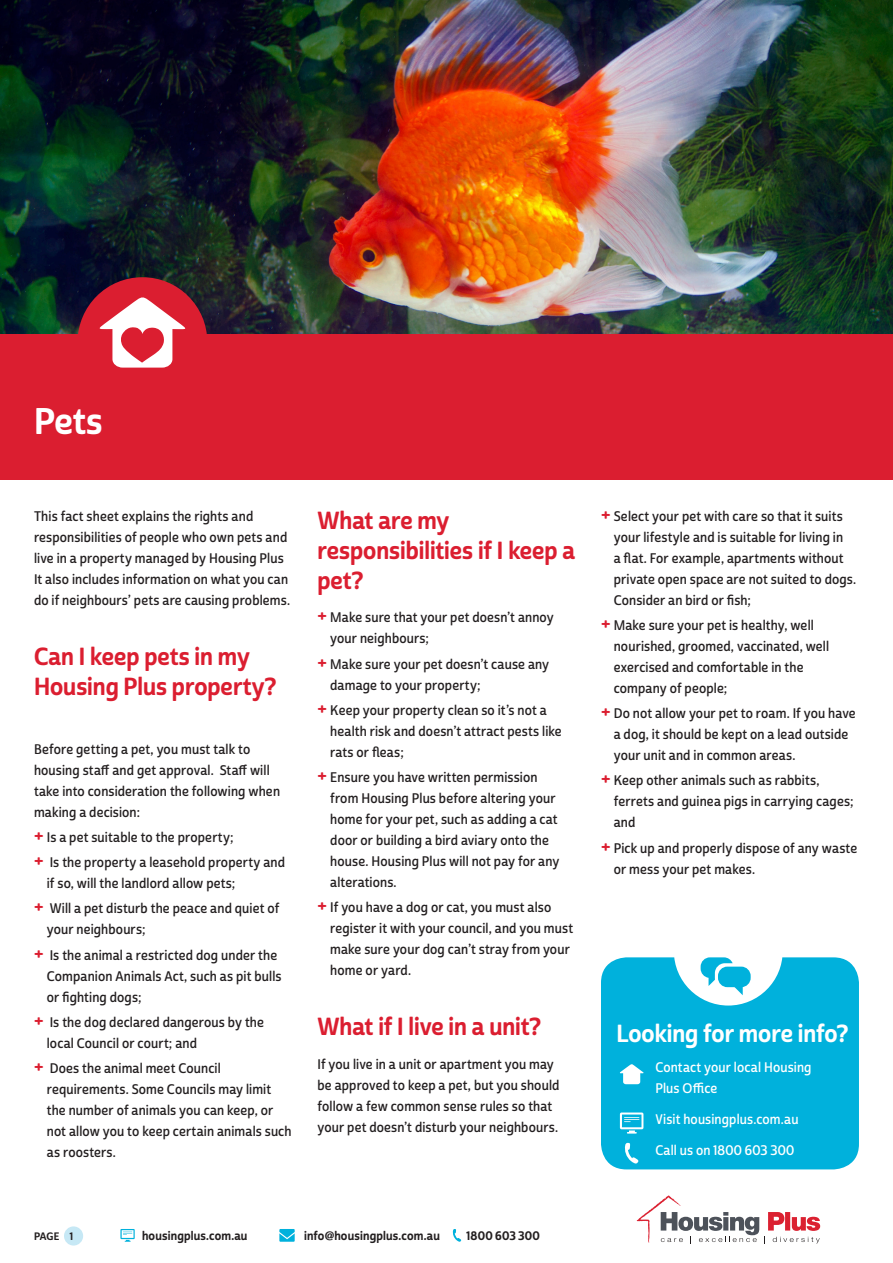
<style>
.page{position:relative;width:893px;height:1263px;background:#fff}
.page>*{position:absolute;margin:0;border:0;box-sizing:border-box;transform-origin:0 0}
.HEADING_1{font:36px "Cabrito Sans Con Bol";color:#fff}
.HEADING_2{font:24px/30px "Cabrito Sans Con Bol";color:#db1e30}
.t1{font:24px "Cabrito Sans Con Bol";color:#fff}
.BODY{font:13.5px/21px "Cabrito Sans Con Dem";letter-spacing:.01em;color:#231f20}
.t2{font:13.5px/21px "Cabrito Sans Con Dem";letter-spacing:.01em;color:#fff}
.t3{font:12px "Cabrito Sans Con Bol";letter-spacing:.015em;color:#231f20}
.t4{font:10.5px "Cabrito Sans Con Bol";color:#231f20}
.s1{font-family:"Cabrito Sans Ext Ex B";font-size:18px;color:#db1e30}
</style>
<div class="page">
<img style="left:0;top:0;width:893px;height:334px">
<div style="left:0;top:334px;width:893px;height:145px;background:#db1e30"></div>
<div style="left:78px;top:277px;width:129px;height:130px;background:#db1e30;border-radius:50%"></div>
<svg style="left:96px;top:294px;width:93px;height:74px"></svg>
<div style="left:601px;top:957px;width:258px;height:212px;background:#00b1dc;border-radius:26px"></div>
<div style="left:674px;top:897px;width:109px;height:108px;background:#fff;border-radius:50%"></div>
<div style="left:718px;top:967px;width:33px;height:20px;background:#00b1dc;border-radius:9px"></div>
<svg style="left:701px;top:957px;width:42px;height:38px"></svg>
<svg style="left:619px;top:1064px;width:25px;height:20px"></svg>
<svg style="left:624px;top:1143px;width:15px;height:21px"></svg>
<svg style="left:620px;top:1112px;width:23px;height:21px"></svg>
<div style="left:64px;top:1226px;width:19px;height:19px;background:#c6e8f5;border-radius:50%"></div>
<svg style="left:452px;top:1229px;width:9px;height:13px"></svg>
<svg style="left:120px;top:1229px;width:15px;height:13px"></svg>
<svg style="left:279px;top:1229px;width:16px;height:13px"></svg>
<svg style="left:637px;top:1195px;width:183px;height:48px"></svg>
<p class="HEADING_1" style="left:34px;top:398px;width:70px">Pets</p>
<p class="BODY" style="left:34px;top:506px;width:258px">This fact sheet explains the rights and responsibilities of people who own pets and live in a property managed by Housing Plus It also includes information on what you can do if neighbours’ pets are causing problems.</p>
<p class="HEADING_2" style="left:34px;top:642px;width:244px">Can I keep pets in my<br>Housing Plus property?</p>
<p class="BODY" style="left:34px;top:739px;width:248px">Before getting a pet, you must talk to housing staff and get approval. Staff will take into consideration the following when making a decision:</p>
<p class="BODY" style="left:34px;top:827px;width:201px"><span class="s1">+</span> Is a pet suitable to the property;</p>
<p class="BODY" style="left:47px;top:852px;width:240px;text-indent:-13px"><span class="s1">+</span> Is the property a leasehold property and if so, will the landlord allow pets;</p>
<p class="BODY" style="left:47px;top:898px;width:234px;text-indent:-13px"><span class="s1">+</span> Will a pet disturb the peace and quiet of your neighbours;</p>
<p class="BODY" style="left:47px;top:945px;width:236px;text-indent:-13px"><span class="s1">+</span> Is the animal a restricted dog under the<br>Companion Animals Act, such as pit bulls or fighting dogs;</p>
<p class="BODY" style="left:47px;top:1012px;width:219px;text-indent:-13px"><span class="s1">+</span> Is the dog declared dangerous by the local Council or court; and</p>
<p class="BODY" style="left:47px;top:1058px;width:246px;text-indent:-13px"><span class="s1">+</span> Does the animal meet Council requirements. Some Councils may limit the number of animals you can keep, or not allow you to keep certain animals such as roosters.</p>
<p class="HEADING_2" style="left:317px;top:506px;width:259px">What are my responsibilities if I keep a pet?</p>
<p class="BODY" style="left:330px;top:607px;width:225px;text-indent:-13px"><span class="s1">+</span> Make sure that your pet doesn’t annoy your neighbours;</p>
<p class="BODY" style="left:330px;top:654px;width:220px;text-indent:-13px"><span class="s1">+</span> Make sure your pet doesn’t cause any damage to your property;</p>
<p class="BODY" style="left:330px;top:700px;width:233px;text-indent:-13px"><span class="s1">+</span> Keep your property clean so it’s not a health risk and doesn’t attract pests like rats or fleas;</p>
<p class="BODY" style="left:330px;top:767px;width:231px;text-indent:-13px"><span class="s1">+</span> Ensure you have written permission from Housing Plus before altering your home for your pet, such as adding a cat door or building a bird aviary onto the house. Housing Plus will not pay for any alterations.</p>
<p class="BODY" style="left:330px;top:897px;width:244px;text-indent:-13px"><span class="s1">+</span> If you have a dog or cat, you must also register it with your council, and you must make sure your dog can’t stray from your home or yard.</p>
<p class="HEADING_2" style="left:317px;top:1012px;width:225px">What if I live in a unit?</p>
<p class="BODY" style="left:317px;top:1054px;width:243px">If you live in a unit or apartment you may be approved to keep a pet, but you should follow a few common sense rules so that your pet doesn’t disturb your neighbours.</p>
<p class="BODY" style="left:614px;top:506px;width:244px;text-indent:-13px"><span class="s1">+</span> Select your pet with care so that it suits your lifestyle and is suitable for living in<br>a flat. For example, apartments without private open space are not suited to dogs.<br>Consider an bird or fish;</p>
<p class="BODY" style="left:614px;top:615px;width:217px;text-indent:-13px"><span class="s1">+</span> Make sure your pet is healthy, well nourished, groomed, vaccinated, well exercised and comfortable in the company of people;</p>
<p class="BODY" style="left:614px;top:703px;width:243px;text-indent:-13px"><span class="s1">+</span> Do not allow your pet to roam. If you have a dog, it should be kept on a lead outside your unit and in common areas.</p>
<p class="BODY" style="left:614px;top:770px;width:241px;text-indent:-13px"><span class="s1">+</span> Keep other animals such as rabbits, ferrets and guinea pigs in carrying cages; and</p>
<p class="BODY" style="left:614px;top:838px;width:245px;text-indent:-13px"><span class="s1">+</span> Pick up and properly dispose of any waste or mess your pet makes.</p>
<h2 class="t1" style="left:616px;top:1019px;width:234px">Looking for more info?</h2>
<p class="t2" style="left:655px;top:1057px;width:158px">Contact your local Housing<br>Plus Office</p>
<p class="t2" style="left:655px;top:1109px;width:145px">Visit housingplus.com.au</p>
<p class="t2" style="left:655px;top:1140px;width:140px">Call us on 1800 603 300</p>
<p class="t4" style="left:34px;top:1229px;width:41px">PAGE 1</p>
<p class="t3" style="left:142px;top:1228px;width:107px">housingplus.com.au</p>
<p class="t3" style="left:304px;top:1228px;width:137px">info@housingplus.com.au</p>
<p class="t3" style="left:467px;top:1228px;width:75px">1800 603 300</p>
</div>
